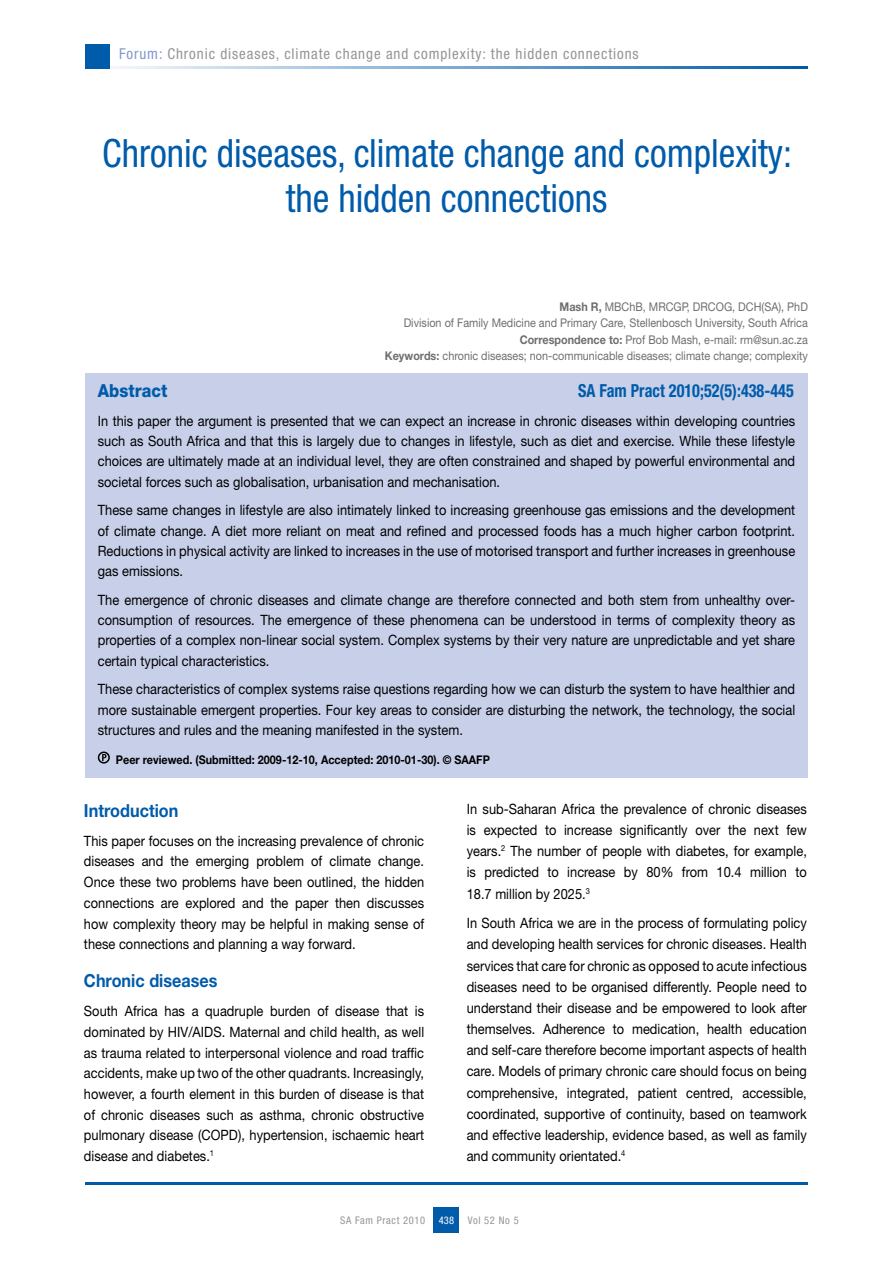
<style>
.page{position:relative;width:893px;height:1263px;background:#fff}
.page>*{position:absolute;margin:0;border:0;box-sizing:border-box;transform-origin:0 0}
.t1{font:condensed 39px/45px "Helvetica Neue LT Std";color:#005baa;text-align:center;scale:.96 1}
.t2{font:700 condensed 18px "Helvetica Neue LT Std";color:#005baa;scale:.9 1}
.t3{font:700 18px "Helvetica Neue LT Std";color:#005baa;scale:.9 1}
.t4{font:800 18px "Helvetica Neue LT Std";color:#005baa;scale:.9 1}
.t5{font:condensed 15px "Helvetica Neue LT Std";letter-spacing:.06em;color:#939598}
.t6{font:14.25px/21.1px "Helvetica Neue LT Std";color:#000;text-align:justify;scale:.9 1}
.t7{font:12px/16.5px "Helvetica Neue LT Std";color:#6d6e71;text-align:right;scale:.9 1}
.t8{font:700 12px "Helvetica Neue LT Std";color:#000;scale:.9 1}
.t9{font:condensed 10.5px "Helvetica Neue LT Std";letter-spacing:.06em;color:#939598}
.t10{font:condensed 10.5px "Helvetica Neue LT Std";color:#fff}
.s1{color:#8298cd}
.s2{font-weight:700}
</style>
<div class="page">
<hr style="left:85px;top:66px;width:723px;height:2px;background:#005baa">
<div style="left:85px;top:44px;width:24px;height:24px;background:#005baa"></div>
<div style="left:434px;top:1208px;width:25px;height:25px;background:#005baa"></div>
<hr style="left:85px;top:1182px;width:723px;height:2px;background:#005baa">
<div style="left:85px;top:374px;width:723px;height:404px;background:#c7cfe9"></div>
<div style="left:98px;top:751px;width:12px;height:12px;border:2px solid #000;border-radius:50%"></div>
<svg style="left:102px;top:754px;width:4px;height:7px"></svg>
<p class="t5" style="left:119px;top:45px;width:521px"><span class="s1">Forum:</span> Chronic diseases, climate change and complexity: the hidden connections</p>
<h1 class="t1" style="left:102px;top:131px;width:720px">Chronic diseases, climate change and complexity: the hidden connections</h1>
<p class="t7" style="left:385px;top:298px;width:472px"><span class="s2">Mash R,</span> MBChB, MRCGP, DRCOG, DCH(SA), PhD<br>Division of Family Medicine and Primary Care, Stellenbosch University, South Africa <span class="s2">Correspondence to:</span> Prof Bob Mash, e-mail: rm@sun.ac.za<br><span class="s2">Keywords:</span> chronic diseases; non-communicable diseases; climate change; complexity</p>
<p class="t4" style="left:98px;top:380px;width:79px">Abstract</p>
<p class="t2" style="left:578px;top:380px;width:241px">SA Fam Pract 2010;52(5):438-445</p>
<p class="t6" style="left:98px;top:410px;width:776px;line-height:20.2px">In this paper the argument is presented that we can expect an increase in chronic diseases within developing countries such as South Africa and that this is largely due to changes in lifestyle, such as diet and exercise. While these lifestyle choices are ultimately made at an individual level, they are often constrained and shaped by powerful environmental and societal forces such as globalisation, urbanisation and mechanisation.</p>
<p class="t6" style="left:98px;top:500px;width:776px;line-height:20.2px">These same changes in lifestyle are also intimately linked to increasing greenhouse gas emissions and the development of climate change. A diet more reliant on meat and refined and processed foods has a much higher carbon footprint.<br>Reductions in physical activity are linked to increases in the use of motorised transport and further increases in greenhouse gas emissions.</p>
<p class="t6" style="left:98px;top:589px;width:776px;line-height:20.2px">The emergence of chronic diseases and climate change are therefore connected and both stem from unhealthy over&shy;consumption of resources. The emergence of these phenomena can be understood in terms of complexity theory as properties of a complex non-linear social system. Complex systems by their very nature are unpredictable and yet share certain typical characteristics.</p>
<p class="t6" style="left:98px;top:679px;width:776px;line-height:20.2px">These characteristics of complex systems raise questions regarding how we can disturb the system to have healthier and more sustainable emergent properties. Four key areas to consider are disturbing the network, the technology, the social structures and rules and the meaning manifested in the system.</p>
<p class="t8" style="left:116px;top:752px;width:417px">Peer reviewed. (Submitted: 2009-12-10, Accepted: 2010-01-30). © SAAFP</p>
<p class="t3" style="left:84px;top:799px;width:107px">Introduction</p>
<p class="t6" style="left:84px;top:830px;width:379px;line-height:20.7px">This paper focuses on the increasing prevalence of chronic diseases and the emerging problem of climate change.<br>Once these two problems have been outlined, the hidden connections are explored and the paper then discusses how complexity theory may be helpful in making sense of these connections and planning a way forward.</p>
<p class="t3" style="left:84px;top:969px;width:150px">Chronic diseases</p>
<p class="t6" style="left:84px;top:1000px;width:379px;line-height:20.7px">South Africa has a quadruple burden of disease that is dominated by HIV/AIDS. Maternal and child health, as well as trauma related to interpersonal violence and road traffic accidents, make up two of the other quadrants. Increasingly, however, a fourth element in this burden of disease is that of chronic diseases such as asthma, chronic obstructive pulmonary disease (COPD), hypertension, ischaemic heart disease and diabetes.<sup>1</sup></p>
<p class="t6" style="left:467px;top:798px;width:379px">In sub-Saharan Africa the prevalence of chronic diseases is expected to increase significantly over the next few years.<sup>2</sup> The number of people with diabetes, for example, is predicted to increase by 80% from 10.4 million to 18.7 million by 2025.<sup>3</sup></p>
<p class="t6" style="left:467px;top:912px;width:379px">In South Africa we are in the process of formulating policy and developing health services for chronic diseases. Health services that care for chronic as opposed to acute infectious diseases need to be organised differently. People need to understand their disease and be empowered to look after themselves. Adherence to medication, health education and self-care therefore become important aspects of health care. Models of primary chronic care should focus on being comprehensive, integrated, patient centred, accessible, coordinated, supportive of continuity, based on teamwork and effective leadership, evidence based, as well as family and community orientated.<sup>4</sup></p>
<p class="t9" style="left:340px;top:1214px;width:87px">SA Fam Pract 2010</p>
<p class="t10" style="left:439px;top:1214px;width:17px">438</p>
<p class="t9" style="left:468px;top:1214px;width:52px">Vol 52 No 5</p>
</div>
